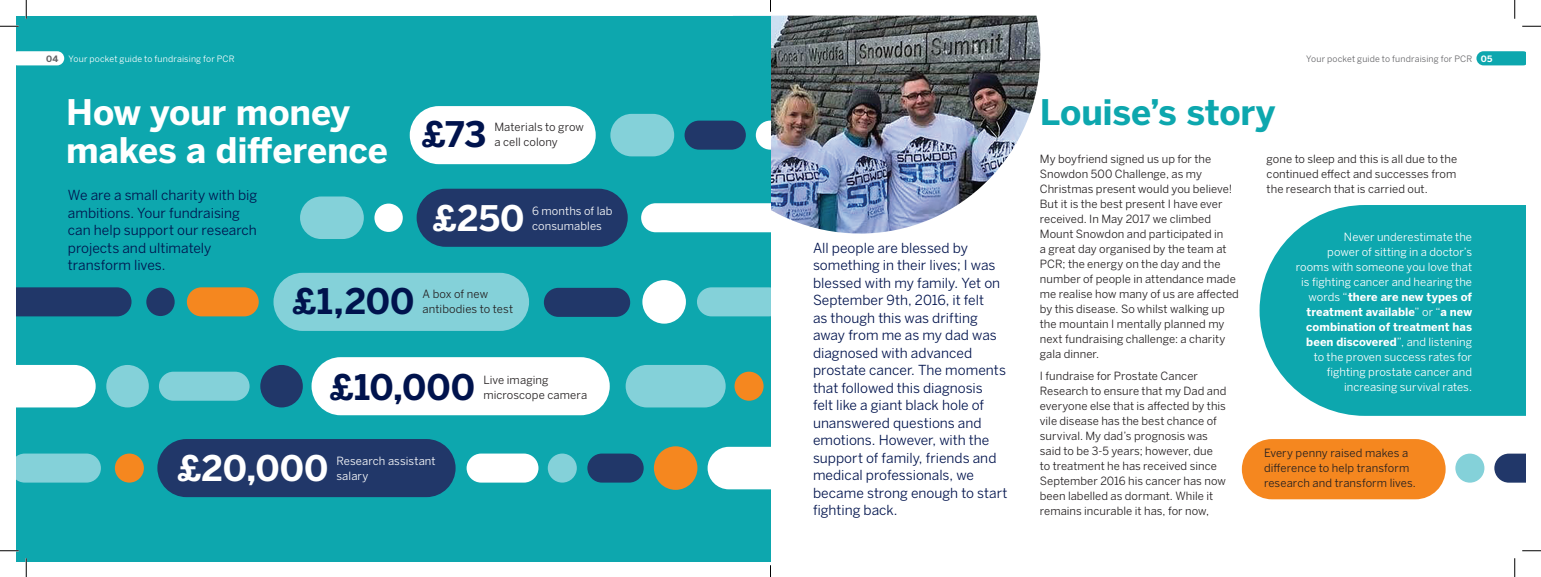
<style>
.page{position:relative;width:1541px;height:577px;background:#fff}
.page>*{position:absolute;margin:0;border:0;box-sizing:border-box;transform-origin:0 0}
.t1{font:700 35px/38.8px "Benton Sans";letter-spacing:-.005em;color:#fff}
.t2{font:700 35px "Benton Sans";color:#00134d}
.t3{font:700 35px "Benton Sans";letter-spacing:-.005em;color:#0da7ae}
.t4{font:13.75px/17.5px "Benton Sans";color:#00134d}
.t5{font:11.25px/15px "Benton Sans";letter-spacing:.005em;color:#231f20}
.t6{font:11.25px/15px "Benton Sans";letter-spacing:.005em;color:#fff}
.t7{font:8.75px "Benton Sans";letter-spacing:.02em;color:#fff}
.t8{font:8.75px "Benton Sans";letter-spacing:.02em;color:#636366}
.s1{font-weight:700;color:#636366}
.s2{font-weight:700;color:#fff}
.s3{font-weight:700}
</style>
<div class="page">
<div style="left:1242px;top:439px;width:203px;height:60px;background:#f5871f;border-radius:30px"></div>
<img style="left:770px;top:16px;width:270px;height:218px">
<div style="left:16px;top:16px;width:754px;height:545px;background:#0da7ae"></div>
<div style="left:157px;top:439px;width:299px;height:58px;background:#213769;border-radius:29px"></div>
<div style="left:641px;top:203px;width:129px;height:29px;background:#fff"></div>
<div style="left:300px;top:196px;width:64px;height:43px;background:#84d1d9;border-radius:21px"></div>
<div style="left:187px;top:287px;width:72px;height:29px;background:#f5871f;border-radius:15px"></div>
<div style="left:544px;top:288px;width:86px;height:29px;background:#213769;border-radius:15px"></div>
<div style="left:106px;top:365px;width:43px;height:42px;background:#84d1d9;border-radius:50%"></div>
<div style="left:16px;top:365px;width:80px;height:42px;background:#fff"></div>
<div style="left:260px;top:365px;width:43px;height:42px;background:#213769;border-radius:50%"></div>
<div style="left:626px;top:365px;width:100px;height:42px;background:#84d1d9;border-radius:21px"></div>
<div style="left:734px;top:372px;width:29px;height:29px;background:#f5871f;border-radius:50%"></div>
<div style="left:410px;top:106px;width:186px;height:58px;background:#fff;border-radius:29px"></div>
<div style="left:417px;top:189px;width:211px;height:58px;background:#213769;border-radius:29px"></div>
<div style="left:273px;top:273px;width:256px;height:58px;background:#84d1d9;border-radius:29px"></div>
<div style="left:311px;top:357px;width:299px;height:58px;background:#fff;border-radius:29px"></div>
<div style="left:642px;top:280px;width:44px;height:44px;background:#fff;border-radius:50%"></div>
<div style="left:374px;top:204px;width:29px;height:28px;background:#fff;border-radius:50%"></div>
<div style="left:16px;top:287px;width:115px;height:29px;background:#213769"></div>
<div style="left:159px;top:372px;width:91px;height:29px;background:#84d1d9;border-radius:15px"></div>
<svg style="left:697px;top:287px;width:73px;height:29px"></svg>
<div style="left:684px;top:121px;width:62px;height:29px;background:#213769;border-radius:15px"></div>
<div style="left:610px;top:114px;width:64px;height:42px;background:#84d1d9;border-radius:21px"></div>
<div style="left:467px;top:453px;width:71px;height:30px;background:#fff;border-radius:15px"></div>
<div style="left:587px;top:453px;width:57px;height:30px;background:#213769;border-radius:15px"></div>
<div style="left:654px;top:446px;width:43px;height:44px;background:#f5871f;border-radius:50%"></div>
<div style="left:115px;top:453px;width:29px;height:30px;background:#f5871f;border-radius:50%"></div>
<svg style="left:16px;top:453px;width:85px;height:30px"></svg>
<svg style="left:707px;top:447px;width:63px;height:42px"></svg>
<svg style="left:756px;top:121px;width:14px;height:29px"></svg>
<div style="left:146px;top:288px;width:29px;height:28px;background:#213769;border-radius:50%"></div>
<div style="left:548px;top:453px;width:29px;height:30px;background:#84d1d9;border-radius:50%"></div>
<svg style="left:16px;top:51px;width:48px;height:14px"></svg>
<svg style="left:1476px;top:51px;width:49px;height:14px"></svg>
<svg style="left:1259px;top:205px;width:266px;height:211px;fill:#0da7ae"></svg>
<div style="left:1455px;top:454px;width:29px;height:29px;background:#84d1d9;border-radius:50%"></div>
<svg style="left:1494px;top:454px;width:31px;height:29px"></svg>
<svg style="left:0;top:25px;width:19px;height:2px"></svg>
<svg style="left:1522px;top:25px;width:19px;height:2px"></svg>
<svg style="left:0;top:550px;width:19px;height:1px"></svg>
<svg style="left:1522px;top:550px;width:19px;height:1px"></svg>
<svg style="left:25px;top:0;width:2px;height:19px"></svg>
<svg style="left:25px;top:558px;width:2px;height:19px"></svg>
<svg style="left:1514px;top:0;width:1px;height:19px"></svg>
<svg style="left:1514px;top:558px;width:1px;height:19px"></svg>
<p class="t7" style="left:46px;top:53px;width:190px"><span class="s1">04</span> Your pocket guide to fundraising for PCR</p>
<p class="t8" style="left:1306px;top:53px;width:188px">Your pocket guide to fundraising for PCR <span class="s2">05</span></p>
<h1 class="t3" style="left:1040px;top:91px;width:237px">Louise’s story</h1>
<h1 class="t1" style="left:66px;top:92px;width:323px">How your money makes a difference</h1>
<h1 class="t2" style="left:422px;top:114px;width:66px">£73</h1>
<p class="t5" style="left:494px;top:119px;width:91px">Materials to grow a cell colony</p>
<p class="t5" style="left:1040px;top:151px;width:201px">My boyfriend signed us up for the<br>Snowdon 500 Challenge, as my<br>Christmas present would you believe!<br>But it is the best present I have ever received. In May 2017 we climbed<br>Mount Snowdon and participated in<br>a great day organised by the team at<br>PCR; the energy on the day and the number of people in attendance made me realise how many of us are affected by this disease. So whilst walking up the mountain I mentally planned my next fundraising challenge: a charity gala dinner.</p>
<p class="t5" style="left:1040px;top:368px;width:188px">I fundraise for Prostate Cancer Research to ensure that my Dad and everyone else that is affected by this vile disease has the best chance of survival. My dad’s prognosis was said to be 3-5 years; however, due<br>to treatment he has received since September 2016 his cancer has now been labelled as dormant. While it remains incurable it has, for now,</p>
<p class="t5" style="left:1266px;top:151px;width:192px;text-align:justify">gone to sleep and this is all due to the continued effect and successes from the research that is carried out.</p>
<p class="t4" style="left:68px;top:186px;width:191px">We are a small charity with big ambitions. Your fundraising can help support our research projects and ultimately transform lives.</p>
<h1 class="t1" style="left:433px;top:198px;width:93px">£250</h1>
<p class="t6" style="left:532px;top:203px;width:82px">6 months of lab consumables</p>
<p class="t6" style="left:1296px;top:229px;width:178px;text-align:right">Never underestimate the<br>power of sitting in a doctor’s rooms with someone you love that is fighting cancer and hearing the words “<span class="s3">there are new types of treatment available</span>” or “<span class="s3">a new combination of treatment has been discovered</span>”, and listening to the proven success rates for fighting prostate cancer and increasing survival rates.</p>
<p class="t4" style="left:813px;top:239px;width:196px">All people are blessed by something in their lives; I was blessed with my family. Yet on<br>September 9th, 2016, it felt<br>as though this was drifting away from me as my dad was diagnosed with advanced prostate cancer. The moments that followed this diagnosis<br>felt like a giant black hole of unanswered questions and emotions. However, with the support of family, friends and medical professionals, we became strong enough to start fighting back.</p>
<h1 class="t2" style="left:292px;top:281px;width:124px">£1,200</h1>
<p class="t5" style="left:423px;top:286px;width:92px">A box of new antibodies to test</p>
<h1 class="t2" style="left:330px;top:366px;width:147px">£10,000</h1>
<p class="t5" style="left:483px;top:372px;width:105px">Live imaging microscope camera</p>
<p class="t5" style="left:1264px;top:445px;width:153px">Every penny raised makes a difference to help transform research and transform lives.</p>
<h1 class="t1" style="left:177px;top:448px;width:153px">£20,000</h1>
<p class="t6" style="left:336px;top:453px;width:101px">Research assistant salary</p>
</div>
